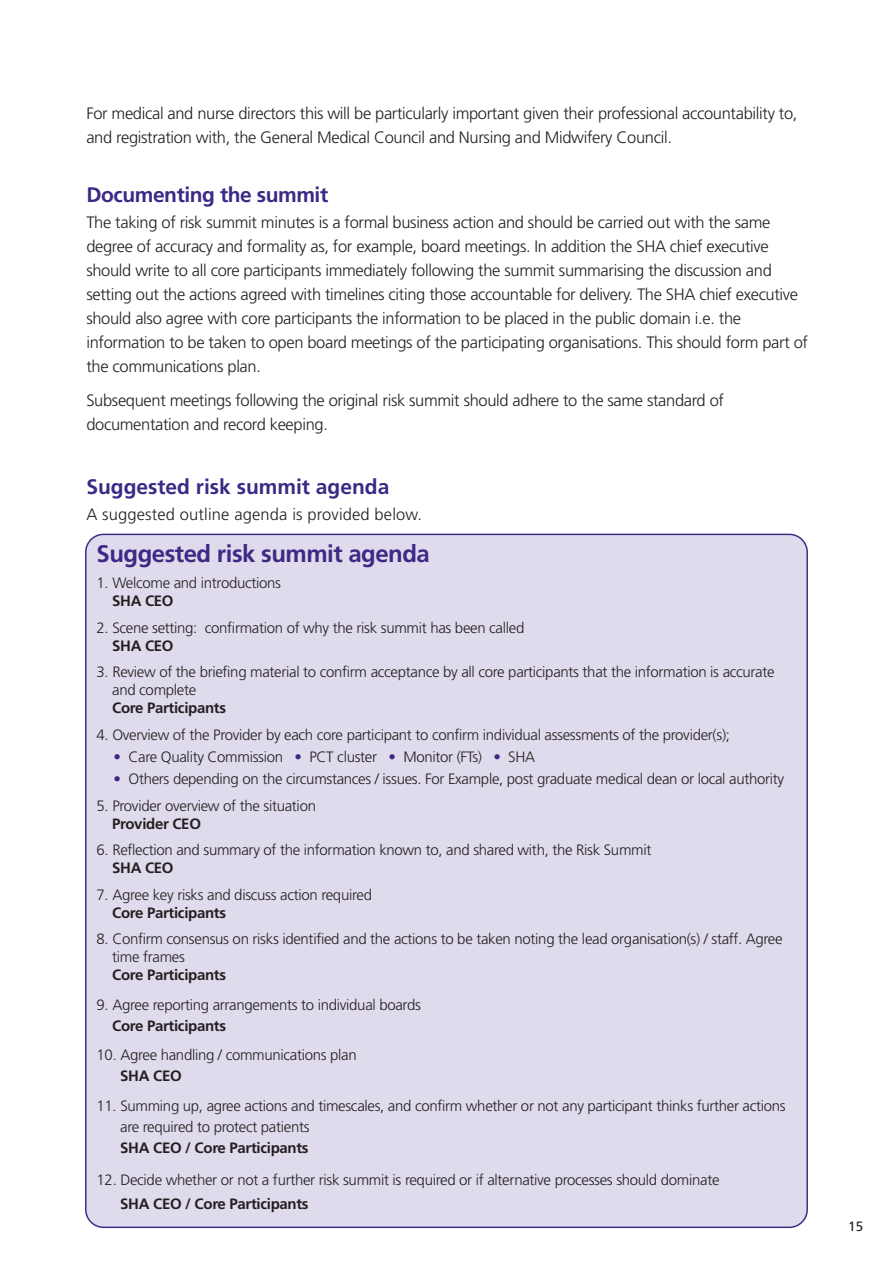
<style>
.page{position:relative;width:893px;height:1263px;background:#fff}
.page>*{position:absolute;margin:0;border:0;box-sizing:border-box;transform-origin:0 0}
.t1{font:700 24px "Frutiger";letter-spacing:-.02em;color:#3c2985}
.t2{font:700 21px "Frutiger";color:#3c2985}
.t3{font:700 21px "Frutiger";letter-spacing:-.02em;color:#3c2985}
.t4{font:300 16.5px/24px "Frutiger";letter-spacing:-.02em;color:#231f20}
.t5{font:300 16.5px "Frutiger";letter-spacing:.01em;color:#231f20}
.t6{font:300 15px/18px "Frutiger";letter-spacing:-.02em;color:#231f20}
.t7{font:700 15px "Frutiger";letter-spacing:-.02em;color:#231f20}
.t8{font:13.5px "Frutiger";color:#231f20}
.s1{color:#3c2985}
</style>
<div class="page">
<div style="left:85px;top:534px;width:723px;height:694px;background:#dfdbec"></div>
<p class="t4" style="left:86px;top:102px;width:713px">For medical and nurse directors this will be particularly important given their professional accountability to, and registration with, the General Medical Council and Nursing and Midwifery Council.</p>
<h2 class="t3" style="left:86px;top:186px;width:243px">Documenting the summit</h2>
<p class="t4" style="left:86px;top:212px;width:723px">The taking of risk summit minutes is a formal business action and should be carried out with the same degree of accuracy and formality as, for example, board meetings. In addition the SHA chief executive should write to all core participants immediately following the summit summarising the discussion and setting out the actions agreed with timelines citing those accountable for delivery. The SHA chief executive should also agree with core participants the information to be placed in the public domain i.e. the information to be taken to open board meetings of the participating organisations. This should form part of the communications plan.</p>
<p class="t4" style="left:86px;top:390px;width:639px">Subsequent meetings following the original risk summit should adhere to the same standard of documentation and record keeping.</p>
<h2 class="t2" style="left:86px;top:478px;width:304px">Suggested risk summit agenda</h2>
<p class="t5" style="left:86px;top:507px;width:337px">A suggested outline agenda is provided below.</p>
<h1 class="t1" style="left:97px;top:543px;width:335px">Suggested risk summit agenda</h1>
<p class="t6" style="left:97px;top:575px;width:186px">1. Welcome and introductions</p>
<p class="t7" style="left:112px;top:595px;width:63px">SHA CEO</p>
<p class="t6" style="left:97px;top:619px;width:429px">2. Scene setting: confirmation of why the risk summit has been called</p>
<p class="t7" style="left:112px;top:639px;width:63px">SHA CEO</p>
<p class="t6" style="left:112px;top:664px;width:664px;text-indent:-16px">3. Review of the briefing material to confirm acceptance by all core participants that the information is accurate and complete</p>
<p class="t7" style="left:112px;top:702px;width:115px">Core Participants</p>
<p class="t6" style="left:97px;top:726px;width:635px">4. Overview of the Provider by each core participant to confirm individual assessments of the provider(s);</p>
<p class="t6" style="left:114px;top:749px;width:423px"><span class="s1">•</span> Care Quality Commission <span class="s1">•</span> PCT cluster <span class="s1">•</span> Monitor (FTs) <span class="s1">•</span> SHA</p>
<p class="t6" style="left:114px;top:771px;width:672px"><span class="s1">•</span> Others depending on the circumstances / issues. For Example, post graduate medical dean or local authority</p>
<p class="t6" style="left:97px;top:797px;width:221px">5. Provider overview of the situation</p>
<p class="t7" style="left:112px;top:817px;width:90px">Provider CEO</p>
<p class="t6" style="left:97px;top:842px;width:556px">6. Reflection and summary of the information known to, and shared with, the Risk Summit</p>
<p class="t7" style="left:112px;top:862px;width:63px">SHA CEO</p>
<p class="t6" style="left:97px;top:886px;width:277px">7. Agree key risks and discuss action required</p>
<p class="t7" style="left:112px;top:906px;width:115px">Core Participants</p>
<p class="t6" style="left:112px;top:931px;width:672px;text-indent:-16px">8. Confirm consensus on risks identified and the actions to be taken noting the lead organisation(s) / staff. Agree time frames</p>
<p class="t7" style="left:112px;top:969px;width:115px">Core Participants</p>
<p class="t6" style="left:97px;top:996px;width:326px">9. Agree reporting arrangements to individual boards</p>
<p class="t7" style="left:112px;top:1019px;width:115px">Core Participants</p>
<p class="t6" style="left:97px;top:1047px;width:262px">10. Agree handling / communications plan</p>
<p class="t7" style="left:120px;top:1070px;width:63px">SHA CEO</p>
<p class="t6" style="left:120px;top:1096px;width:667px;line-height:21px;text-indent:-24px">11. Summing up, agree actions and timescales, and confirm whether or not any participant thinks further actions are required to protect patients</p>
<p class="t7" style="left:120px;top:1141px;width:190px">SHA CEO / Core Participants</p>
<p class="t6" style="left:97px;top:1172px;width:624px">12. Decide whether or not a further risk summit is required or if alternative processes should dominate</p>
<p class="t7" style="left:120px;top:1198px;width:190px">SHA CEO / Core Participants</p>
<p class="t8" style="left:848px;top:1220px;width:16px">15</p>
</div>
